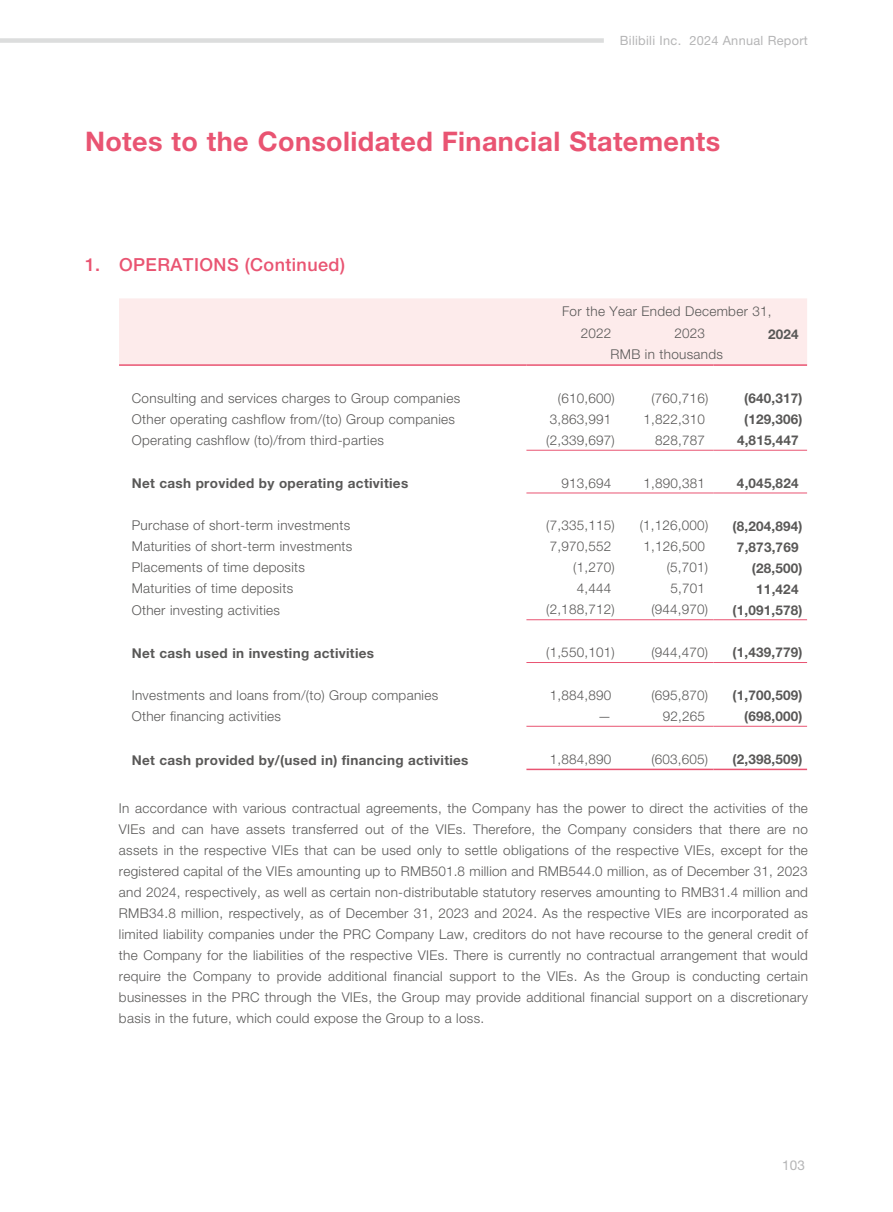
<style>
.page{position:relative;width:893px;height:1212px;background:#fff}
.page>*{position:absolute;margin:0;border:0;box-sizing:border-box;transform-origin:0 0}
.t1{font:700 27px "Helvetica Neue 75";letter-spacing:.015em;color:#e95472}
.t2{font:500 18px "Helvetica Neue 65";letter-spacing:.025em;color:#e95472}
.t3{font:300 13.5px/21px "Helvetica Neue 45";letter-spacing:.025em;color:#595857}
.t4{font:700 13.5px "Helvetica Neue 75";letter-spacing:.025em;color:#595857}
.t5{font:13.5px "Helvetica Neue 55 Roman";color:#b5b5b6}
.t6{font:12.75px "Helvetica Neue 55 Roman";letter-spacing:.025em;color:#b5b5b6}
</style>
<div class="page">
<div style="left:0;top:38px;width:604px;height:5px;background:#dcdddd"></div>
<div style="left:119px;top:298px;width:688px;height:66px;background:#fdebeb"></div>
<hr style="left:526px;top:493px;width:94px;height:1px;background:#e95472">
<hr style="left:620px;top:493px;width:93px;height:1px;background:#e95472">
<hr style="left:713px;top:493px;width:94px;height:1px;background:#e95472">
<hr style="left:526px;top:619px;width:94px;height:1px;background:#e95472">
<hr style="left:620px;top:619px;width:93px;height:1px;background:#e95472">
<hr style="left:713px;top:619px;width:94px;height:1px;background:#e95472">
<hr style="left:526px;top:662px;width:94px;height:1px;background:#e95472">
<hr style="left:620px;top:662px;width:93px;height:1px;background:#e95472">
<hr style="left:713px;top:662px;width:94px;height:1px;background:#e95472">
<hr style="left:526px;top:726px;width:94px;height:1px;background:#e95472">
<hr style="left:620px;top:726px;width:93px;height:1px;background:#e95472">
<hr style="left:713px;top:726px;width:94px;height:1px;background:#e95472">
<hr style="left:119px;top:364px;width:407px;height:2px;background:#e95472">
<hr style="left:526px;top:364px;width:94px;height:2px;background:#e95472">
<hr style="left:620px;top:364px;width:93px;height:2px;background:#e95472">
<hr style="left:713px;top:364px;width:94px;height:2px;background:#e95472">
<hr style="left:526px;top:450px;width:94px;height:1px;background:#e95472">
<hr style="left:620px;top:450px;width:93px;height:1px;background:#e95472">
<hr style="left:713px;top:450px;width:94px;height:1px;background:#e95472">
<hr style="left:526px;top:769px;width:94px;height:1px;background:#e95472">
<hr style="left:620px;top:769px;width:93px;height:1px;background:#e95472">
<hr style="left:713px;top:769px;width:94px;height:1px;background:#e95472">
<p class="t6" style="left:620px;top:33px;width:190px">Bilibili Inc. 2024 Annual Report</p>
<h1 class="t1" style="left:85px;top:125px;width:637px">Notes to the Consolidated Financial Statements</h1>
<h2 class="t2" style="left:85px;top:254px;width:261px">1. OPERATIONS (Continued)</h2>
<p class="t3" style="left:581px;top:300px;width:192px;line-height:22.5px;text-indent:-19px">For the Year Ended December 31,<br>2022</p>
<p class="t3" style="left:674px;top:323px;width:32px">2023</p>
<p class="t4" style="left:768px;top:325px;width:32px">2024</p>
<p class="t3" style="left:610px;top:344px;width:114px">RMB in thousands</p>
<p class="t3" style="left:132px;top:387px;width:330px">Consulting and services charges to Group companies</p>
<p class="t3" style="left:558px;top:387px;width:58px">(610,600)</p>
<p class="t3" style="left:651px;top:387px;width:58px">(760,716)</p>
<p class="t4" style="left:744px;top:390px;width:60px">(640,317)</p>
<p class="t3" style="left:132px;top:408px;width:325px">Other operating cashflow from/(to) Group companies</p>
<p class="t3" style="left:550px;top:408px;width:63px">3,863,991</p>
<p class="t3" style="left:643px;top:408px;width:63px">1,822,310</p>
<p class="t4" style="left:744px;top:411px;width:60px">(129,306)</p>
<p class="t3" style="left:132px;top:430px;width:254px">Operating cashflow (to)/from third-parties</p>
<p class="t3" style="left:546px;top:429px;width:70px">(2,339,697)</p>
<p class="t3" style="left:655px;top:429px;width:51px">828,787</p>
<p class="t4" style="left:737px;top:432px;width:63px">4,815,447</p>
<p class="t4" style="left:132px;top:475px;width:278px">Net cash provided by operating activities</p>
<p class="t3" style="left:561px;top:472px;width:51px">913,694</p>
<p class="t3" style="left:643px;top:472px;width:63px">1,890,381</p>
<p class="t4" style="left:737px;top:475px;width:63px">4,045,824</p>
<p class="t3" style="left:132px;top:515px;width:220px">Purchase of short-term investments</p>
<p class="t3" style="left:546px;top:515px;width:70px">(7,335,115)</p>
<p class="t3" style="left:640px;top:515px;width:70px">(1,126,000)</p>
<p class="t4" style="left:733px;top:517px;width:71px">(8,204,894)</p>
<p class="t3" style="left:132px;top:536px;width:222px">Maturities of short-term investments</p>
<p class="t3" style="left:550px;top:536px;width:63px">7,970,552</p>
<p class="t3" style="left:643px;top:536px;width:63px">1,126,500</p>
<p class="t4" style="left:737px;top:538px;width:63px">7,873,769</p>
<p class="t3" style="left:132px;top:557px;width:175px">Placements of time deposits</p>
<p class="t3" style="left:573px;top:557px;width:43px">(1,270)</p>
<p class="t3" style="left:667px;top:557px;width:43px">(5,701)</p>
<p class="t4" style="left:752px;top:559px;width:52px">(28,500)</p>
<p class="t3" style="left:132px;top:578px;width:163px">Maturities of time deposits</p>
<p class="t3" style="left:577px;top:578px;width:36px">4,444</p>
<p class="t3" style="left:670px;top:578px;width:36px">5,701</p>
<p class="t4" style="left:756px;top:580px;width:44px">11,424</p>
<p class="t3" style="left:132px;top:599px;width:150px">Other investing activities</p>
<p class="t3" style="left:546px;top:599px;width:70px">(2,188,712)</p>
<p class="t3" style="left:651px;top:599px;width:58px">(944,970)</p>
<p class="t4" style="left:733px;top:601px;width:71px">(1,091,578)</p>
<p class="t4" style="left:132px;top:645px;width:244px">Net cash used in investing activities</p>
<p class="t3" style="left:546px;top:642px;width:70px">(1,550,101)</p>
<p class="t3" style="left:651px;top:642px;width:58px">(944,470)</p>
<p class="t4" style="left:733px;top:644px;width:71px">(1,439,779)</p>
<p class="t3" style="left:132px;top:684px;width:308px">Investments and loans from/(to) Group companies</p>
<p class="t3" style="left:550px;top:684px;width:63px">1,884,890</p>
<p class="t3" style="left:651px;top:684px;width:58px">(695,870)</p>
<p class="t4" style="left:733px;top:687px;width:71px">(1,700,509)</p>
<p class="t3" style="left:132px;top:706px;width:151px">Other financing activities</p>
<p class="t3" style="left:598px;top:705px;width:15px">—</p>
<p class="t3" style="left:663px;top:705px;width:44px">92,265</p>
<p class="t4" style="left:744px;top:708px;width:60px">(698,000)</p>
<p class="t4" style="left:132px;top:751px;width:338px">Net cash provided by/(used in) financing activities</p>
<p class="t3" style="left:550px;top:748px;width:63px">1,884,890</p>
<p class="t3" style="left:651px;top:748px;width:58px">(603,605)</p>
<p class="t4" style="left:732px;top:751px;width:71px">(2,398,509)</p>
<p class="t3" style="left:119px;top:797px;width:691px;text-align:justify">In accordance with various contractual agreements, the Company has the power to direct the activities of the VIEs and can have assets transferred out of the VIEs. Therefore, the Company considers that there are no assets in the respective VIEs that can be used only to settle obligations of the respective VIEs, except for the registered capital of the VIEs amounting up to RMB501.8 million and RMB544.0 million, as of December 31, 2023 and 2024, respectively, as well as certain non-distributable statutory reserves amounting to RMB31.4 million and RMB34.8 million, respectively, as of December 31, 2023 and 2024. As the respective VIEs are incorporated as limited liability companies under the PRC Company Law, creditors do not have recourse to the general credit of the Company for the liabilities of the respective VIEs. There is currently no contractual arrangement that would require the Company to provide additional financial support to the VIEs. As the Group is conducting certain businesses in the PRC through the VIEs, the Group may provide additional financial support on a discretionary basis in the future, which could expose the Group to a loss.</p>
<p class="t5" style="left:782px;top:1157px;width:24px">103</p>
</div>
